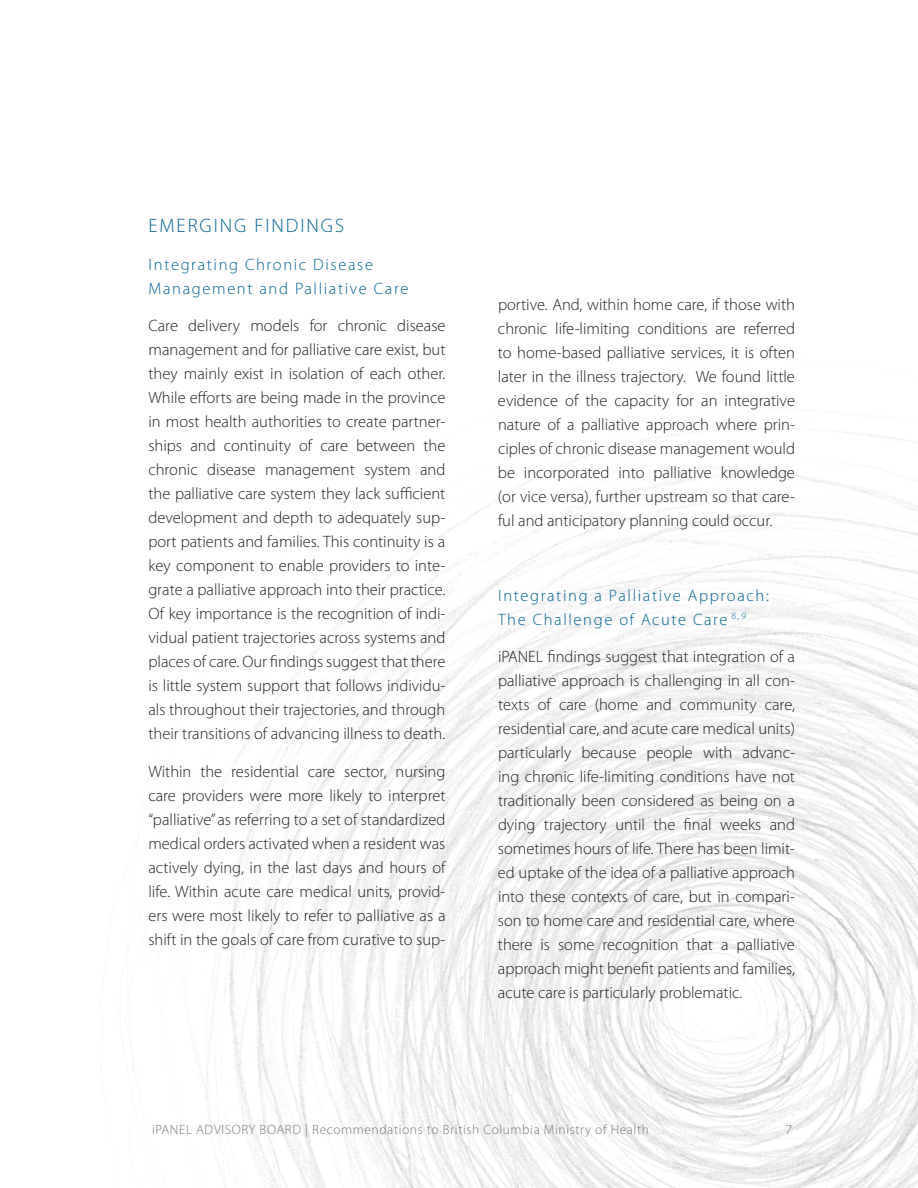
<style>
.page{position:relative;width:918px;height:1188px;background:#fff}
.page>*{position:absolute;margin:0;border:0;box-sizing:border-box;transform-origin:0 0}
.t1{font:300 19.5px "Myriad Pro";letter-spacing:.1em;color:#006392}
.t2{font:300 16.5px/24px "Myriad Pro";color:#231f20;text-align:justify}
.t3{font:300 16.5px/24px "Myriad Pro";letter-spacing:.1em;color:#006392}
.t4{font:300 13.5px "Myriad Pro";letter-spacing:.045em;color:#77797b}
</style>
<div class="page">
<img style="left:123px;top:417px;width:795px;height:771px">
<p class="t1" style="left:148px;top:215px;width:197px">EMERGING FINDINGS</p>
<p class="t3" style="left:148px;top:252px;width:261px">Integrating Chronic Disease<br>Management and Palliative Care</p>
<p class="t2" style="left:148px;top:314px;width:299px">Care delivery models for chronic disease management and for palliative care exist, but they mainly exist in isolation of each other.<br>While efforts are being made in the province in most health authorities to create partner&shy;ships and continuity of care between the chronic disease management system and the palliative care system they lack sufficient development and depth to adequately sup&shy;port patients and families. This continuity is a key component to enable providers to inte&shy;grate a palliative approach into their practice.<br>Of key importance is the recognition of indi&shy;vidual patient trajectories across systems and places of care. Our findings suggest that there is little system support that follows individu&shy;als throughout their trajectories, and through their transitions of advancing illness to death.</p>
<p class="t2" style="left:148px;top:760px;width:299px">Within the residential care sector, nursing care providers were more likely to interpret “palliative”as referring to a set of standardized medical orders activated when a resident was actively dying, in the last days and hours of life. Within acute care medical units, provid&shy;ers were most likely to refer to palliative as a shift in the goals of care from curative to sup-</p>
<p class="t2" style="left:498px;top:292px;width:299px">portive. And, within home care, if those with chronic life-limiting conditions are referred to home-based palliative services, it is often later in the illness trajectory. We found little evidence of the capacity for an integrative nature of a palliative approach where prin&shy;ciples of chronic disease management would be incorporated into palliative knowledge (or vice versa), further upstream so that care&shy;ful and anticipatory planning could occur.</p>
<p class="t3" style="left:498px;top:583px;width:272px">Integrating a Palliative Approach:<br>The Challenge of Acute Care <sup>8,</sup> <sup>9</sup></p>
<p class="t2" style="left:498px;top:645px;width:299px">iPANEL findings suggest that integration of a palliative approach is challenging in all con&shy;texts of care (home and community care, residential care, and acute care medical units) particularly because people with advanc&shy;ing chronic life-limiting conditions have not traditionally been considered as being on a dying trajectory until the final weeks and sometimes hours of life. There has been limit&shy;ed uptake of the idea of a palliative approach into these contexts of care, but in compari&shy;son to home care and residential care, where there is some recognition that a palliative approach might benefit patients and families, acute care is particularly problematic.</p>
<p class="t4" style="left:152px;top:1122px;width:498px">iPANEL ADVISORY BOARD | Recommendations to British Columbia Ministry of Health</p>
<p class="t4" style="left:785px;top:1122px;width:8px">7</p>
</div>
